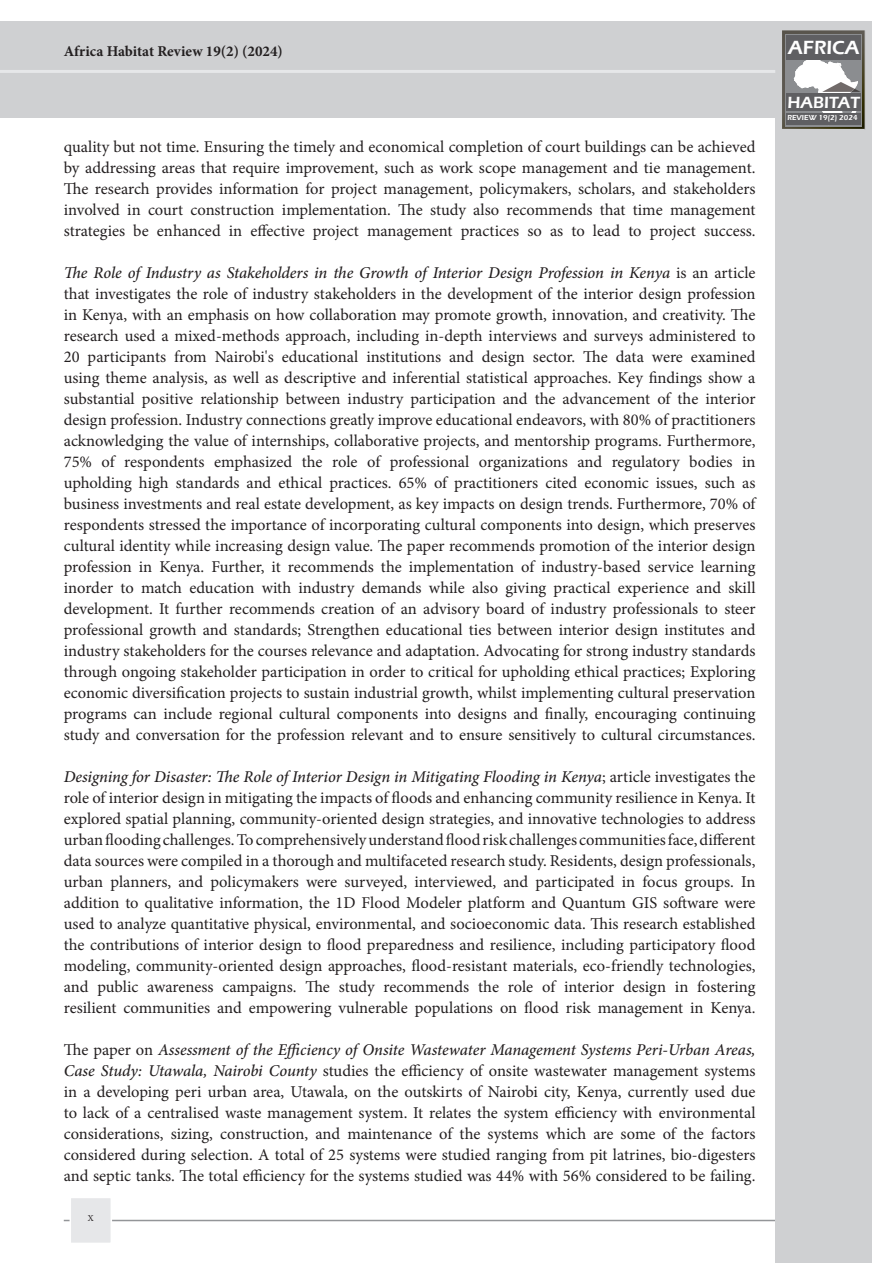
<style>
.page{position:relative;width:893px;height:1263px;background:#fff}
.page>*{position:absolute;margin:0;border:0;box-sizing:border-box;transform-origin:0 0}
.t1{font:600 19.65px "Eras ITC";color:#fff}
.t2{font:600 16.65px "Eras ITC";color:#fff}
.t3{font:16.5px/21px "Minion Pro";color:#231f20;text-align:justify}
.t4{font:700 15px "Minion Pro";color:#231f20}
.t5{font:12.75px "Arial";color:#231f20}
.t6{font:600 7.5px "Eras ITC";color:#fff}
.s1{font-weight:500;font-style:italic}
.s2{font-family:"Minion Pro";font-size:9px}
</style>
<div class="page">
<hr style="left:64px;top:1220px;width:765px;height:1px;background:#939598">
<div style="left:0;top:21px;width:775px;height:97px;background:#cfd0d2"></div>
<div style="left:775px;top:21px;width:97px;height:1242px;background:#cfd0d2"></div>
<hr style="left:0;top:70px;width:775px;height:3px;background:#e6e7e9">
<svg style="left:782px;top:30px;width:83px;height:100px;background:#818181"></svg>
<div style="left:70px;top:1197px;width:42px;height:47px;background:#e6e7e9;border:2px solid #fff"></div>
<p class="t4" style="left:64px;top:40px;width:221px">Africa Habitat Review 19(2) (2024)</p>
<p class="t3" style="left:64px;top:136px;width:693px">quality but not time. Ensuring the timely and economical completion of court buildings can be achieved by addressing areas that require improvement, such as work scope management and tie management.<br>The research provides information for project management, policymakers, scholars, and stakeholders involved in court construction implementation. The study also recommends that time management strategies be enhanced in effective project management practices so as to lead to project success.</p>
<p class="t3" style="left:64px;top:262px;width:693px"><span class="s1">The Role of Industry as Stakeholders in the Growth of Interior Design Profession in Kenya</span> is an article that investigates the role of industry stakeholders in the development of the interior design profession in Kenya, with an emphasis on how collaboration may promote growth, innovation, and creativity. The research used a mixed-methods approach, including in-depth interviews and surveys administered to 20 participants from Nairobi's educational institutions and design sector. The data were examined using theme analysis, as well as descriptive and inferential statistical approaches. Key findings show a substantial positive relationship between industry participation and the advancement of the interior design profession. Industry connections greatly improve educational endeavors, with 80% of practitioners acknowledging the value of internships, collaborative projects, and mentorship programs. Furthermore, 75% of respondents emphasized the role of professional organizations and regulatory bodies in upholding high standards and ethical practices. 65% of practitioners cited economic issues, such as business investments and real estate development, as key impacts on design trends. Furthermore, 70% of respondents stressed the importance of incorporating cultural components into design, which preserves cultural identity while increasing design value. The paper recommends promotion of the interior design profession in Kenya. Further, it recommends the implementation of industry-based service learning inorder to match education with industry demands while also giving practical experience and skill development. It further recommends creation of an advisory board of industry professionals to steer professional growth and standards; Strengthen educational ties between interior design institutes and industry stakeholders for the courses relevance and adaptation. Advocating for strong industry standards through ongoing stakeholder participation in order to critical for upholding ethical practices; Exploring economic diversification projects to sustain industrial growth, whilst implementing cultural preservation programs can include regional cultural components into designs and finally, encouraging continuing study and conversation for the profession relevant and to ensure sensitively to cultural circumstances.</p>
<p class="t3" style="left:64px;top:766px;width:693px"><span class="s1">Designing for Disaster: The Role of Interior Design in Mitigating Flooding in Kenya</span>; article investigates the role of interior design in mitigating the impacts of floods and enhancing community resilience in Kenya. It explored spatial planning, community-oriented design strategies, and innovative technologies to address urban flooding challenges. To comprehensively understand flood risk challenges communities face, different data sources were compiled in a thorough and multifaceted research study. Residents, design professionals, urban planners, and policymakers were surveyed, interviewed, and participated in focus groups. In addition to qualitative information, the 1D Flood Modeler platform and Quantum GIS software were used to analyze quantitative physical, environmental, and socioeconomic data. This research established the contributions of interior design to flood preparedness and resilience, including participatory flood modeling, community-oriented design approaches, flood-resistant materials, eco-friendly technologies, and public awareness campaigns. The study recommends the role of interior design in fostering resilient communities and empowering vulnerable populations on flood risk management in Kenya.</p>
<p class="t3" style="left:64px;top:1039px;width:693px">The paper on <span class="s1">Assessment of the Efficiency of Onsite Wastewater Management Systems Peri-Urban Areas, Case Study: Utawala, Nairobi County</span> studies the efficiency of onsite wastewater management systems in a developing peri urban area, Utawala, on the outskirts of Nairobi city, Kenya, currently used due to lack of a centralised waste management system. It relates the system efficiency with environmental considerations, sizing, construction, and maintenance of the systems which are some of the factors considered during selection. A total of 25 systems were studied ranging from pit latrines, bio-digesters and septic tanks. The total efficiency for the systems studied was 44% with 56% considered to be failing.</p>
<p class="t5" style="left:86px;top:1209px;width:10px">X<span class="s2">X</span></p>
<p class="t1" style="left:788px;top:37px;width:73px">AFRICA</p>
<p class="t2" style="left:787px;top:93px;width:74px">HABITAT</p>
<p class="t6" style="left:787px;top:113px;width:72px">REVIEW 19(2) 2024</p>
</div>
